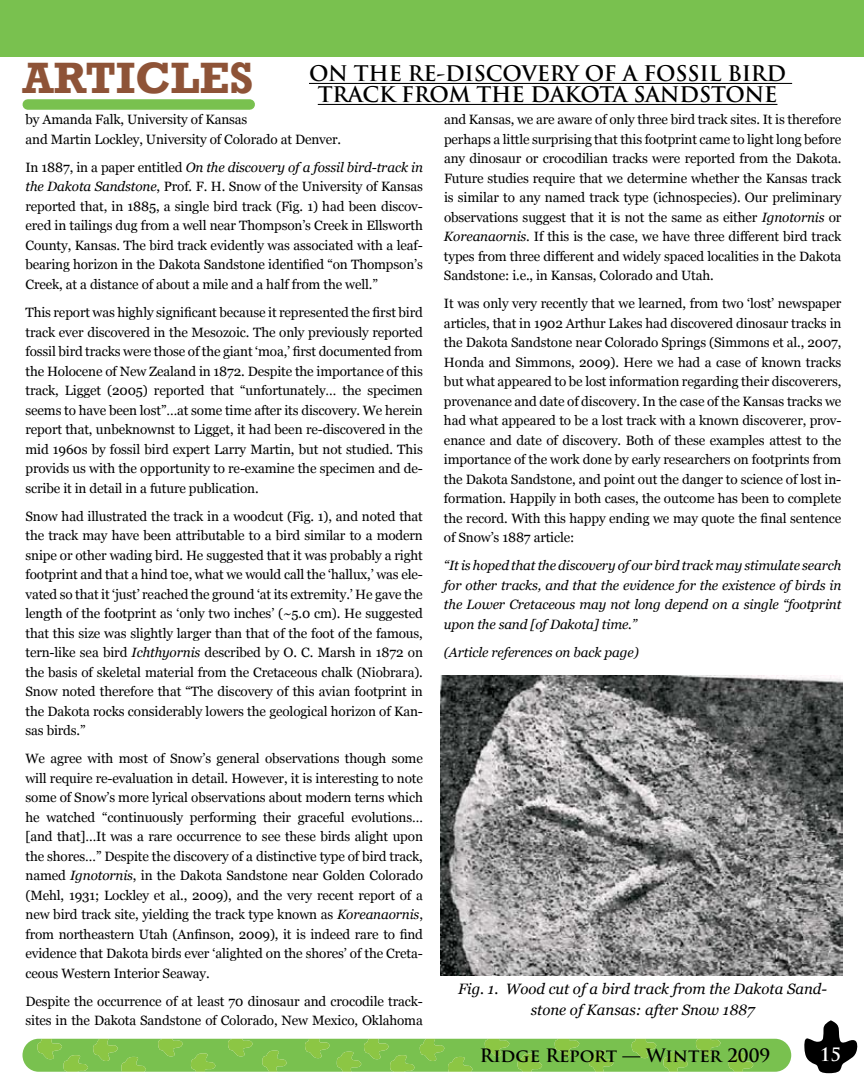
<style>
.page{position:relative;width:864px;height:1080px;background:#fff}
.page>*{position:absolute;margin:0;border:0;box-sizing:border-box;transform-origin:0 0}
.t1{font:700 45px "Rockwell";color:#8e5337}
.t2{font:700 21px/21px "Trajan Pro";letter-spacing:-.01em;color:#000;text-align:center}
.t3{font:700 18px "Trajan Pro";color:#000}
.t4{font:700 18px "Trajan Pro";color:#fff}
.t5{font:italic 15px/21px "Georgia";color:#000;text-align:center}
.t6{font:13.5px/19.5px "Georgia";letter-spacing:-.01em;color:#000;text-align:justify}
.t7{font:italic 13.5px/19.5px "Georgia";letter-spacing:-.01em;color:#000;text-align:justify}
.s1{font-style:italic}
</style>
<div class="page">
<div style="left:0;top:0;width:864px;height:57px;background:#79c14f"></div>
<svg style="left:804px;top:1020px;width:54px;height:53px"></svg>
<svg style="left:22px;top:1039px;width:769px;height:33px;background:#81c350"></svg>
<div style="left:28px;top:99px;width:222px;height:11px;background:#79c14f"></div>
<hr style="left:309px;top:83px;width:483px;height:1px;background:#000">
<hr style="left:318px;top:104px;width:459px;height:1px;background:#000">
<img style="left:441px;top:676px;width:401px;height:299px">
<h1 class="t1" style="left:22px;top:50px;width:232px">ARTICLES</h1>
<p class="t6" style="left:26px;top:110px;width:317px">by Amanda Falk, University of Kansas<br>and Martin Lockley, University of Colorado at Denver.</p>
<p class="t6" style="left:26px;top:158px;width:399px">In 1887, in a paper entitled <span class="s1">On the discovery of a fossil bird-track in the Dakota Sandstone</span>, Prof. F. H. Snow of the University of Kansas reported that, in 1885, a single bird track (Fig. 1) had been discov&shy;ered in tailings dug from a well near Thompson’s Creek in Ellsworth County, Kansas. The bird track evidently was associated with a leaf&shy;bearing horizon in the Dakota Sandstone identified “on Thompson’s Creek, at a distance of about a mile and a half from the well.”</p>
<p class="t6" style="left:26px;top:303px;width:399px">This report was highly significant because it represented the first bird track ever discovered in the Mesozoic. The only previously reported fossil bird tracks were those of the giant ‘moa,’ first documented from the Holocene of New Zealand in 1872. Despite the importance of this track, Ligget (2005) reported that “unfortunately… the specimen seems to have been lost”…at some time after its discovery. We herein report that, unbeknownst to Ligget, it had been re-discovered in the mid 1960s by fossil bird expert Larry Martin, but not studied. This provids us with the opportunity to re-examine the specimen and de&shy;scribe it in detail in a future publication.</p>
<p class="t6" style="left:26px;top:507px;width:399px">Snow had illustrated the track in a woodcut (Fig. 1), and noted that the track may have been attributable to a bird similar to a modern snipe or other wading bird. He suggested that it was probably a right footprint and that a hind toe, what we would call the ‘hallux,’ was ele&shy;vated so that it ‘just’ reached the ground ‘at its extremity.’ He gave the length of the footprint as ‘only two inches’ (~5.0 cm). He suggested that this size was slightly larger than that of the foot of the famous, tern-like sea bird <span class="s1">Ichthyornis</span> described by O. C. Marsh in 1872 on the basis of skeletal material from the Cretaceous chalk (Niobrara).<br>Snow noted therefore that “The discovery of this avian footprint in the Dakota rocks considerably lowers the geological horizon of Kan&shy;sas birds.”</p>
<p class="t6" style="left:26px;top:749px;width:399px">We agree with most of Snow’s general observations though some will require re-evaluation in detail. However, it is interesting to note some of Snow’s more lyrical observations about modern terns which he watched “continuously performing their graceful evolutions… [and that]…It was a rare occurrence to see these birds alight upon the shores…” Despite the discovery of a distinctive type of bird track, named <span class="s1">Ignotornis</span>, in the Dakota Sandstone near Golden Colorado (Mehl, 1931; Lockley et al., 2009), and the very recent report of a new bird track site, yielding the track type known as <span class="s1">Koreanaornis</span>, from northeastern Utah (Anfinson, 2009), it is indeed rare to find evidence that Dakota birds ever ‘alighted on the shores’ of the Creta&shy;ceous Western Interior Seaway.</p>
<p class="t6" style="left:26px;top:992px;width:399px">Despite the occurrence of at least 70 dinosaur and crocodile track&shy;sites in the Dakota Sandstone of Colorado, New Mexico, Oklahoma</p>
<h2 class="t2" style="left:309px;top:63px;width:479px">ON THE RE-DISCOVERY OF A FOSSIL BIRD<br>TRACK FROM THE DAKOTA SANDSTONE</h2>
<p class="t6" style="left:444px;top:110px;width:399px">and Kansas, we are aware of only three bird track sites. It is therefore perhaps a little surprising that this footprint came to light long before any dinosaur or crocodilian tracks were reported from the Dakota.<br>Future studies require that we determine whether the Kansas track is similar to any named track type (ichnospecies). Our preliminary observations suggest that it is not the same as either <span class="s1">Ignotornis</span> or <span class="s1">Koreanaornis</span>. If this is the case, we have three different bird track types from three different and widely spaced localities in the Dakota Sandstone: i.e., in Kansas, Colorado and Utah.</p>
<p class="t6" style="left:444px;top:294px;width:399px">It was only very recently that we learned, from two ‘lost’ newspaper articles, that in 1902 Arthur Lakes had discovered dinosaur tracks in the Dakota Sandstone near Colorado Springs (Simmons et al., 2007, Honda and Simmons, 2009). Here we had a case of known tracks but what appeared to be lost information regarding their discoverers, provenance and date of discovery. In the case of the Kansas tracks we had what appeared to be a lost track with a known discoverer, prov&shy;enance and date of discovery. Both of these examples attest to the importance of the work done by early researchers on footprints from the Dakota Sandstone, and point out the danger to science of lost in&shy;formation. Happily in both cases, the outcome has been to complete the record. With this happy ending we may quote the final sentence of Snow’s 1887 article:</p>
<p class="t7" style="left:444px;top:556px;width:399px">“It is hoped that the discovery of our bird track may stimulate search for other tracks, and that the evidence for the existence of birds in the Lower Cretaceous may not long depend on a single “footprint upon the sand [of Dakota] time.”</p>
<p class="t7" style="left:444px;top:643px;width:196px">(Article references on back page)</p>
<p class="t5" style="left:458px;top:979px;width:370px">Fig. 1. Wood cut of a bird track from the Dakota Sand&shy;stone of Kansas: after Snow 1887</p>
<h3 class="t3" style="left:480px;top:1044px;width:292px">Ridge Report — Winter 2009</h3>
<h3 class="t4" style="left:820px;top:1043px;width:23px">15</h3>
</div>
